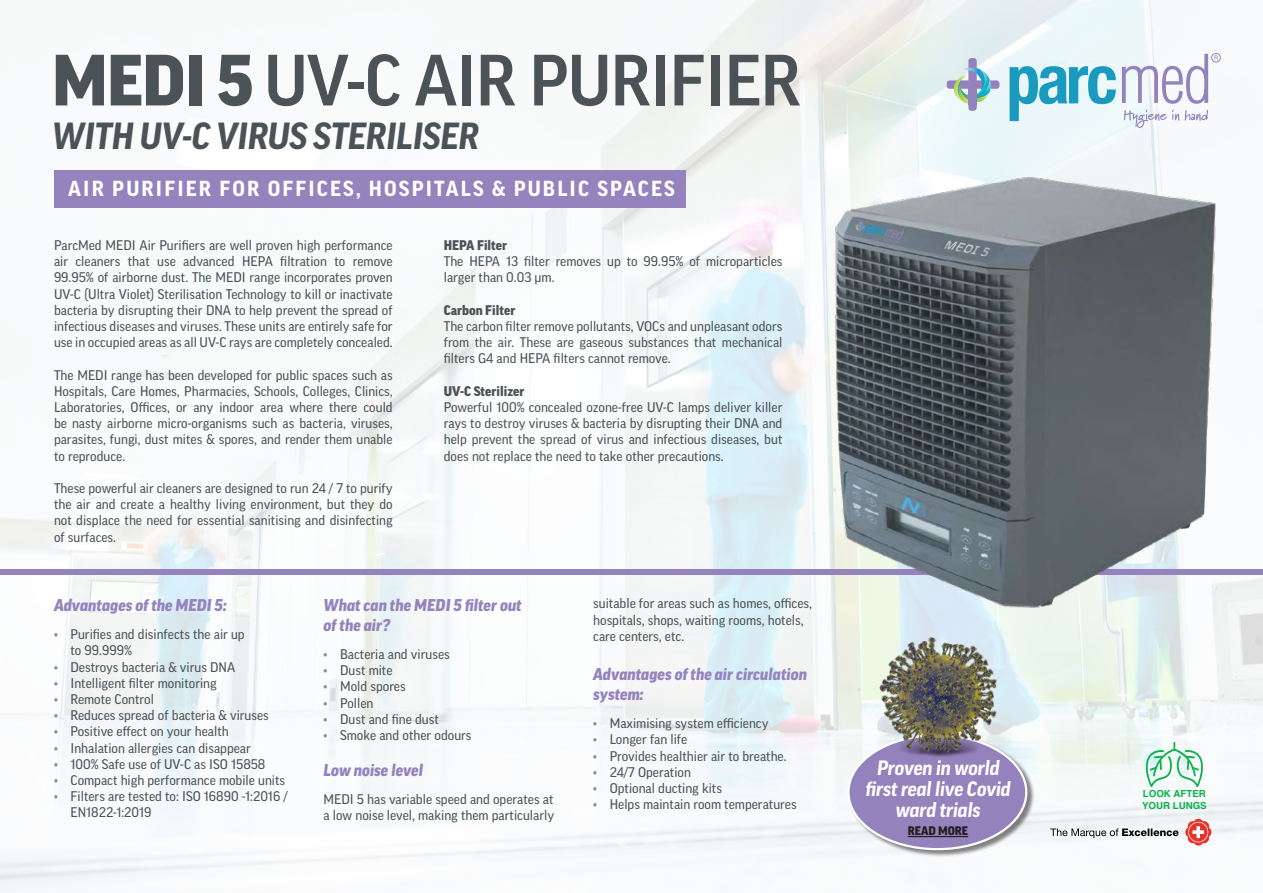
<style>
.page{position:relative;width:1263px;height:893px;background:#fff}
.page>*{position:absolute;margin:0;border:0;box-sizing:border-box;transform-origin:0 0}
.t1{font:500 69.9px "Good Pro";letter-spacing:-.015em;color:#4b5356}
.t2{font:italic 700 36.45px "Good Pro";letter-spacing:-.015em;color:#4b5356}
.t3{font:700 21px "Good Pro";letter-spacing:.1em;color:#fff}
.t4{font:italic 700 20.1px/21px "Good Pro";letter-spacing:-.01em;color:#fff;text-align:center}
.t5{font:italic 900 16.5px/19.8px "Good Pro";color:#9483bd}
.t6{font:13.5px/16.2px "Good Pro News";color:#4b5356;text-align:justify}
.t7{font:900 13.5px "Good Pro";color:#4b5356}
.t8{font:900 12px "Good Pro";color:#231f20}
.t9{font:700 9.75px/11.7px "Helvetica";color:#0db14b}
.s1{font-weight:900}
.s2{color:#9483bd}
</style>
<div class="page">
<img style="left:0;top:0;width:1263px;height:890px">
<div style="left:0;top:569px;width:1263px;height:5px;background:#9483bd"></div>
<div style="left:55px;top:170px;width:631px;height:37px;background:#9483bd"></div>
<svg style="left:1009px;top:66px;width:107px;height:55px;background:#8cccdf"></svg>
<svg style="left:1122px;top:54px;width:86px;height:50px"></svg>
<div style="left:968px;top:58px;width:9px;height:53px;background:#9482bd;border-radius:3px"></div>
<div style="left:947px;top:80px;width:52px;height:9px;background:#9482bd;border-radius:3px"></div>
<svg style="left:952px;top:68px;width:40px;height:37px"></svg>
<div style="left:968px;top:89px;width:9px;height:16px;background:#9482bd"></div>
<div style="left:1211px;top:53px;width:9px;height:9px;background:#fff;border-radius:50%"></div>
<div style="left:1211px;top:53px;width:10px;height:10px;border:1px solid #9482bd;border-radius:50%"></div>
<svg style="left:1214px;top:55px;width:4px;height:5px"></svg>
<svg style="left:1124px;top:110px;width:84px;height:18px"></svg>
<img style="left:816px;top:158px;width:399px;height:466px">
<svg style="left:1185px;top:819px;width:26px;height:27px"></svg>
<svg style="left:1050px;top:828px;width:129px;height:10px"></svg>
<svg style="left:1144px;top:742px;width:61px;height:45px"></svg>
<div style="left:848px;top:734px;width:187px;height:124px;background:#231f20;opacity:.55"></div>
<div style="left:848px;top:735px;width:178px;height:114px;background:#9482bd;border-radius:50%"></div>
<img style="left:879px;top:636px;width:118px;height:121px">
<hr style="left:908px;top:836px;width:60px;height:1px;background:#231f20">
<p class="t1" style="left:52px;top:41px;width:751px"><span class="s1">MEDI 5</span> UV-C AIR PURIFIER</p>
<p class="t2" style="left:52px;top:116px;width:429px">WITH UV-C VIRUS STERILISER</p>
<p class="t3" style="left:68px;top:176px;width:608px">AIR PURIFIER FOR OFFICES, HOSPITALS &amp; PUBLIC SPACES</p>
<p class="t6" style="left:54px;top:237px;width:340px">ParcMed MEDI Air Purifiers are well proven high performance air cleaners that use advanced HEPA filtration to remove 99.95% of airborne dust. The MEDI range incorporates proven UV-C (Ultra Violet) Sterilisation Technology to kill or inactivate bacteria by disrupting their DNA to help prevent the spread of infectious diseases and viruses. These units are entirely safe for use in occupied areas as all UV-C rays are completely concealed.</p>
<p class="t6" style="left:54px;top:367px;width:340px">The MEDI range has been developed for public spaces such as Hospitals, Care Homes, Pharmacies, Schools, Colleges, Clinics, Laboratories, Offices, or any indoor area where there could be nasty airborne micro-organisms such as bacteria, viruses, parasites, fungi, dust mites &amp; spores, and render them unable to reproduce.</p>
<p class="t6" style="left:54px;top:480px;width:340px">These powerful air cleaners are designed to run 24 / 7 to purify the air and create a healthy living environment, but they do not displace the need for essential sanitising and disinfecting of surfaces.</p>
<p class="t7" style="left:444px;top:238px;width:65px">HEPA Filter</p>
<p class="t6" style="left:444px;top:253px;width:340px">The HEPA 13 filter removes up to 99.95% of microparticles larger than 0.03 μm.</p>
<p class="t7" style="left:444px;top:302px;width:73px">Carbon Filter</p>
<p class="t6" style="left:444px;top:318px;width:340px">The carbon filter remove pollutants, VOCs and unpleasant odors</p>
<p class="t6" style="left:444px;top:334px;width:340px">from the air. These are gaseous substances that mechanical filters G4 and HEPA filters cannot remove.</p>
<p class="t7" style="left:444px;top:383px;width:82px">UV-C Sterilizer</p>
<p class="t6" style="left:444px;top:399px;width:340px">Powerful 100% concealed ozone-free UV-C lamps deliver killer rays to destroy viruses &amp; bacteria by disrupting their DNA and help prevent the spread of virus and infectious diseases, but does not replace the need to take other precautions.</p>
<p class="t5" style="left:54px;top:595px;width:174px">Advantages of the MEDI 5:</p>
<p class="t6" style="left:54px;top:626px;width:192px"><span class="s2">•</span> Purifies and disinfects the air up</p>
<p class="t6" style="left:70px;top:642px;width:63px">to 99.999%</p>
<p class="t6" style="left:54px;top:659px;width:183px"><span class="s2">•</span> Destroys bacteria &amp; virus DNA</p>
<p class="t6" style="left:54px;top:675px;width:164px"><span class="s2">•</span> Intelligent filter monitoring</p>
<p class="t6" style="left:54px;top:691px;width:101px"><span class="s2">•</span> Remote Control</p>
<p class="t6" style="left:54px;top:707px;width:216px"><span class="s2">•</span> Reduces spread of bacteria &amp; viruses</p>
<p class="t6" style="left:54px;top:723px;width:176px"><span class="s2">•</span> Positive effect on your health</p>
<p class="t6" style="left:54px;top:740px;width:198px"><span class="s2">•</span> Inhalation allergies can disappear</p>
<p class="t6" style="left:54px;top:756px;width:213px"><span class="s2">•</span> 100% Safe use of UV-C as ISO 15858</p>
<p class="t6" style="left:54px;top:772px;width:233px"><span class="s2">•</span> Compact high performance mobile units</p>
<p class="t6" style="left:54px;top:788px;width:235px"><span class="s2">•</span> Filters are tested to: ISO 16890 -1:2016 /</p>
<p class="t6" style="left:70px;top:804px;width:83px">EN1822-1:2019</p>
<p class="t5" style="left:324px;top:595px;width:200px">What can the MEDI 5 filter out</p>
<p class="t5" style="left:324px;top:615px;width:68px">of the air?</p>
<p class="t6" style="left:324px;top:646px;width:128px"><span class="s2">•</span> Bacteria and viruses</p>
<p class="t6" style="left:324px;top:662px;width:70px"><span class="s2">•</span> Dust mite</p>
<p class="t6" style="left:324px;top:678px;width:84px"><span class="s2">•</span> Mold spores</p>
<p class="t6" style="left:324px;top:695px;width:51px"><span class="s2">•</span> Pollen</p>
<p class="t6" style="left:324px;top:711px;width:117px"><span class="s2">•</span> Dust and fine dust</p>
<p class="t6" style="left:324px;top:727px;width:149px"><span class="s2">•</span> Smoke and other odours</p>
<p class="t5" style="left:324px;top:760px;width:101px">Low noise level</p>
<p class="t6" style="left:324px;top:791px;width:232px">MEDI 5 has variable speed and operates at a low noise level, making them particularly</p>
<p class="t6" style="left:593px;top:595px;width:220px;text-align:left">suitable for areas such as homes, offices, hospitals, shops, waiting rooms, hotels, care centers, etc.</p>
<p class="t5" style="left:593px;top:664px;width:215px">Advantages of the air circulation system:</p>
<p class="t6" style="left:593px;top:715px;width:177px"><span class="s2">•</span> Maximising system efficiency</p>
<p class="t6" style="left:593px;top:731px;width:96px"><span class="s2">•</span> Longer fan life</p>
<p class="t6" style="left:593px;top:748px;width:195px"><span class="s2">•</span> Provides healthier air to breathe.</p>
<p class="t6" style="left:593px;top:764px;width:99px"><span class="s2">•</span> 24/7 Operation</p>
<p class="t6" style="left:593px;top:780px;width:130px"><span class="s2">•</span> Optional ducting kits</p>
<p class="t6" style="left:593px;top:796px;width:205px"><span class="s2">•</span> Helps maintain room temperatures</p>
<p class="t9" style="left:1142px;top:788px;width:66px">LOOK AFTER<br>YOUR LUNGS</p>
<p class="t4" style="left:877px;top:757px;width:124px">Proven in world</p>
<p class="t4" style="left:866px;top:778px;width:147px">first real live Covid ward trials</p>
<p class="t8" style="left:908px;top:824px;width:62px">READ MORE</p>
</div>
